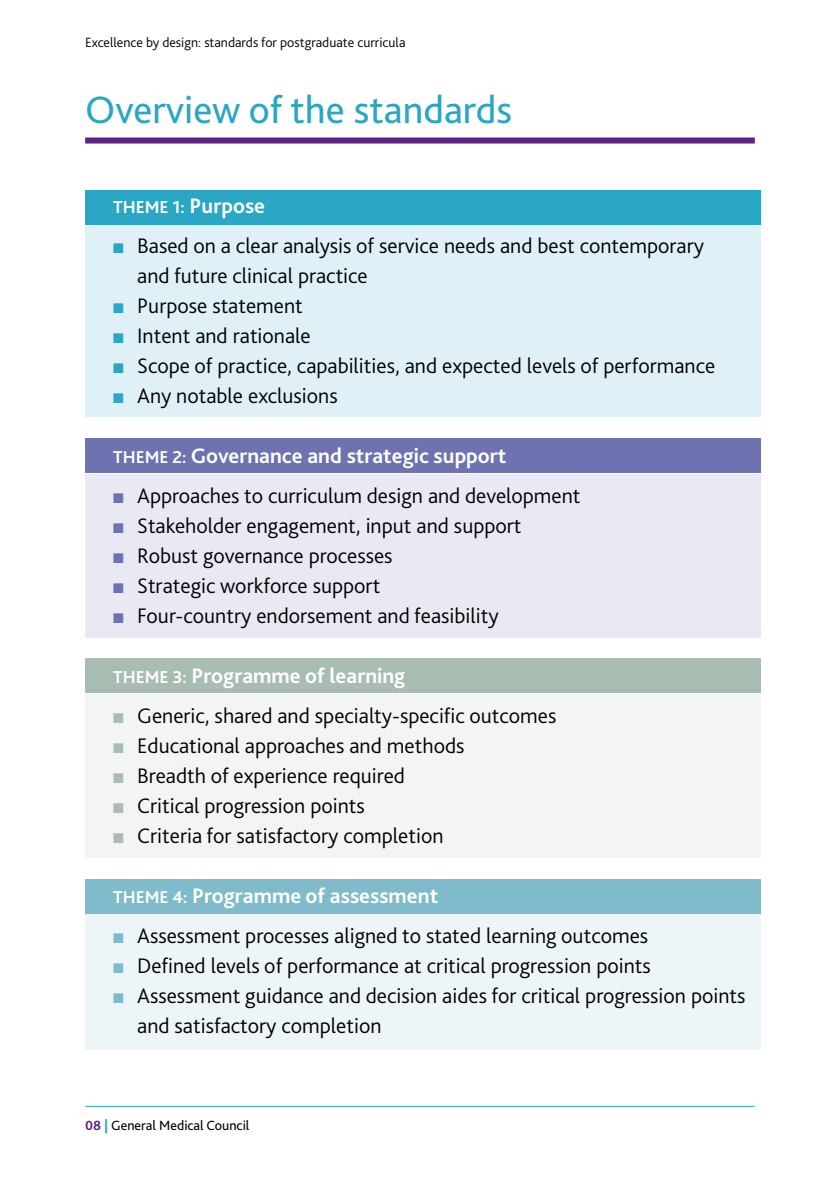
<style>
.page{position:relative;width:840px;height:1191px;background:#fff}
.page>*{position:absolute;margin:0;border:0;box-sizing:border-box;transform-origin:0 0}
.t1{font:40px "Bliss 2";color:#2ca6c2}
.t2{font:300 22px/30px "Bliss 2";color:#000}
.t3{font:700 22px "Bliss 2";color:#fff}
.t4{font:700 18px "Bliss 2";color:#fff}
.t5{font:300 14px "Bliss 2";color:#000}
.t6{font:14px "Bliss 2";color:#000}
.s1{font-size:22px}
.s2{color:#2ca6c2}
.s3{font-size:18px}
.s4{color:#6e72b1}
.s5{color:#a8bcb1}
.s6{color:#7fbbca}
.s7{font-weight:700;color:#5c2483}
.s8{font-weight:800;color:#2ca6c2}
</style>
<div class="page">
<hr style="left:85px;top:1105px;width:669px;height:1px;background:#2ca6c2">
<div style="left:85px;top:137px;width:669px;height:6px;background:#5c2483"></div>
<div style="left:86px;top:190px;width:674px;height:35px;background:#2aa7c4"></div>
<div style="left:86px;top:438px;width:674px;height:35px;background:#6e72b1"></div>
<div style="left:86px;top:658px;width:674px;height:35px;background:#a8bcb1"></div>
<div style="left:86px;top:879px;width:674px;height:34px;background:#7fbbca"></div>
<div style="left:86px;top:225px;width:674px;height:192px;background:#dff1f6"></div>
<div style="left:86px;top:474px;width:674px;height:164px;background:#e9e9f3"></div>
<div style="left:86px;top:694px;width:674px;height:163px;background:#f2f5f3"></div>
<div style="left:86px;top:914px;width:674px;height:136px;background:#edf5f8"></div>
<p class="t5" style="left:85px;top:33px;width:322px">Excellence by design: standards for postgraduate curricula</p>
<h1 class="t1" style="left:85px;top:84px;width:428px">Overview of the standards</h1>
<p class="t4" style="left:113px;top:195px;width:153px">THEME 1: <span class="s1">Purpose</span></p>
<p class="t2" style="left:137px;top:230px;width:568px;text-indent:-24px"><span class="s2">■</span> Based on a clear analysis of service needs and best contemporary and future clinical practice</p>
<p class="t2" style="left:113px;top:290px;width:191px"><span class="s2">■</span> Purpose statement</p>
<p class="t2" style="left:113px;top:320px;width:199px"><span class="s2">■</span> Intent and rationale</p>
<p class="t2" style="left:113px;top:350px;width:603px"><span class="s2">■</span> Scope of practice, capabilities, and expected levels of performance</p>
<p class="t2" style="left:113px;top:380px;width:226px"><span class="s2">■</span> Any notable exclusions</p>
<p class="t3" style="left:113px;top:442px;width:394px"><span class="s3">THEME 2:</span> Governance and strategic support</p>
<p class="t2" style="left:113px;top:480px;width:468px"><span class="s4">■</span> Approaches to curriculum design and development</p>
<p class="t2" style="left:113px;top:510px;width:409px"><span class="s4">■</span> Stakeholder engagement, input and support</p>
<p class="t2" style="left:113px;top:540px;width:281px"><span class="s4">■</span> Robust governance processes</p>
<p class="t2" style="left:113px;top:570px;width:268px"><span class="s4">■</span> Strategic workforce support</p>
<p class="t2" style="left:113px;top:600px;width:387px"><span class="s4">■</span> Four-country endorsement and feasibility</p>
<p class="t3" style="left:113px;top:662px;width:293px"><span class="s3">THEME 3:</span> Programme of learning</p>
<p class="t2" style="left:113px;top:700px;width:444px"><span class="s5">■</span> Generic, shared and specialty-specific outcomes</p>
<p class="t2" style="left:113px;top:730px;width:353px"><span class="s5">■</span> Educational approaches and methods</p>
<p class="t2" style="left:113px;top:760px;width:293px"><span class="s5">■</span> Breadth of experience required</p>
<p class="t2" style="left:113px;top:790px;width:253px"><span class="s5">■</span> Critical progression points</p>
<p class="t2" style="left:113px;top:820px;width:332px"><span class="s5">■</span> Criteria for satisfactory completion</p>
<p class="t3" style="left:113px;top:882px;width:326px"><span class="s3">THEME 4:</span> Programme of assessment</p>
<p class="t2" style="left:113px;top:920px;width:536px"><span class="s6">■</span> Assessment processes aligned to stated learning outcomes</p>
<p class="t2" style="left:113px;top:950px;width:539px"><span class="s6">■</span> Defined levels of performance at critical progression points</p>
<p class="t2" style="left:137px;top:980px;width:609px;text-indent:-24px"><span class="s6">■</span> Assessment guidance and decision aides for critical progression points and satisfactory completion</p>
<p class="t6" style="left:85px;top:1116px;width:166px"><span class="s7">08</span> <span class="s8">|</span> General Medical Council</p>
</div>
